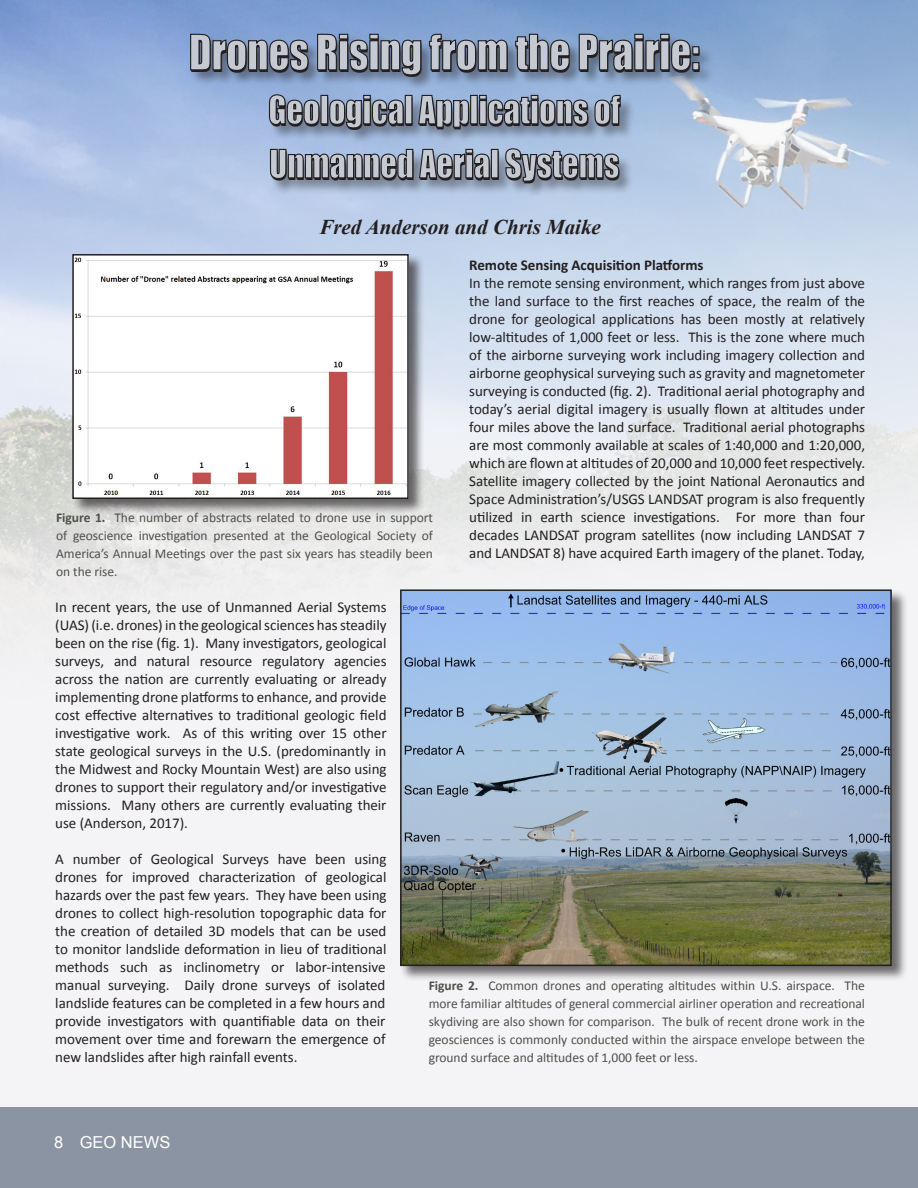
<style>
.page{position:relative;width:918px;height:1188px;background:#fff}
.page>*{position:absolute;margin:0;border:0;box-sizing:border-box;transform-origin:0 0}
.t1{font:45px "Impact";color:#231f20;scale:.91 1}
.t2{font:36px "Impact";color:#231f20;scale:.91 1}
.t3{font:italic 700 21px "Times New Roman";color:#231f20}
.t4{font:16.5px "Arial";color:#fff}
.t5{font:15px/18px "Calibri";letter-spacing:-.005em;color:#231f20;text-align:justify}
.t6{font:700 15px "Calibri";letter-spacing:-.005em;color:#231f20}
.t7{font:13.5px/18px "Calibri";letter-spacing:-.005em;color:#4e504a;text-align:justify}
.s1{font-weight:700}
</style>
<div class="page">
<div style="left:0;top:715px;width:918px;height:392px;background:#f4f4f6"></div>
<img style="left:0;top:0;width:918px;height:715px">
<div style="left:0;top:1107px;width:918px;height:81px;background:#8b94a3"></div>
<div style="left:190px;top:35px;width:524px;height:163px;background:#231f20;opacity:.5"></div>
<div style="left:72px;top:254px;width:352px;height:261px;background:#231f20;opacity:.65"></div>
<img style="left:75px;top:257px;width:331px;height:239px">
<div style="left:72px;top:254px;width:337px;height:245px;border:2px solid #231f20"></div>
<div style="left:400px;top:589px;width:508px;height:393px;background:#231f20;opacity:.65"></div>
<img style="left:403px;top:592px;width:486px;height:371px">
<div style="left:400px;top:589px;width:492px;height:377px;border:2px solid #231f20"></div>
<svg style="left:269px;top:144px;width:351px;height:38px;background:#929baa"></svg>
<svg style="left:268px;top:90px;width:353px;height:39px;background:#8b96a8"></svg>
<svg style="left:190px;top:33px;width:510px;height:43px;background:#8792a5"></svg>
<p class="t1" style="left:190px;top:19px;width:563px">Drones Rising from the Prairie:</p>
<p class="t2" style="left:269px;top:84px;width:388px">Geological Applications of</p>
<p class="t2" style="left:270px;top:138px;width:386px">Unmanned Aerial Systems</p>
<p class="t3" style="left:319px;top:212px;width:283px">Fred Anderson and Chris Maike</p>
<p class="t6" style="left:469px;top:255px;width:236px">Remote Sensing Acquisition Platforms</p>
<p class="t5" style="left:469px;top:274px;width:397px">In the remote sensing environment, which ranges from just above the land surface to the first reaches of space, the realm of the drone for geological applications has been mostly at relatively low-altitudes of 1,000 feet or less. This is the zone where much of the airborne surveying work including imagery collection and airborne geophysical surveying such as gravity and magnetometer surveying is conducted (fig. 2). Traditional aerial photography and today’s aerial digital imagery is usually flown at altitudes under four miles above the land surface. Traditional aerial photographs are most commonly available at scales of 1:40,000 and 1:20,000, which are flown at altitudes of 20,000 and 10,000 feet respectively.<br>Satellite imagery collected by the joint National Aeronautics and Space Administration’s/USGS LANDSAT program is also frequently utilized in earth science investigations. For more than four decades LANDSAT program satellites (now including LANDSAT 7 and LANDSAT 8) have acquired Earth imagery of the planet. Today,</p>
<p class="t7" style="left:56px;top:509px;width:378px"><span class="s1">Figure 1.</span> The number of abstracts related to drone use in support of geoscience investigation presented at the Geological Society of America’s Annual Meetings over the past six years has steadily been on the rise.</p>
<p class="t5" style="left:55px;top:598px;width:333px">In recent years, the use of Unmanned Aerial Systems (UAS) (i.e. drones) in the geological sciences has steadily been on the rise (fig. 1). Many investigators, geological surveys, and natural resource regulatory agencies across the nation are currently evaluating or already implementing drone platforms to enhance, and provide cost effective alternatives to traditional geologic field investigative work. As of this writing over 15 other state geological surveys in the U.S. (predominantly in the Midwest and Rocky Mountain West) are also using drones to support their regulatory and/or investigative missions. Many others are currently evaluating their use (Anderson, 2017).</p>
<p class="t5" style="left:55px;top:850px;width:333px">A number of Geological Surveys have been using drones for improved characterization of geological hazards over the past few years. They have been using drones to collect high-resolution topographic data for the creation of detailed 3D models that can be used to monitor landslide deformation in lieu of traditional methods such as inclinometry or labor-intensive manual surveying. Daily drone surveys of isolated landslide features can be completed in a few hours and provide investigators with quantifiable data on their movement over time and forewarn the emergence of new landslides after high rainfall events.</p>
<p class="t7" style="left:429px;top:977px;width:438px"><span class="s1">Figure 2.</span> Common drones and operating altitudes within U.S. airspace. The more familiar altitudes of general commercial airliner operation and recreational skydiving are also shown for comparison. The bulk of recent drone work in the geosciences is commonly conducted within the airspace envelope between the ground surface and altitudes of 1,000 feet or less.</p>
<p class="t4" style="left:54px;top:1131px;width:118px">8 GEO NEWS</p>
</div>
